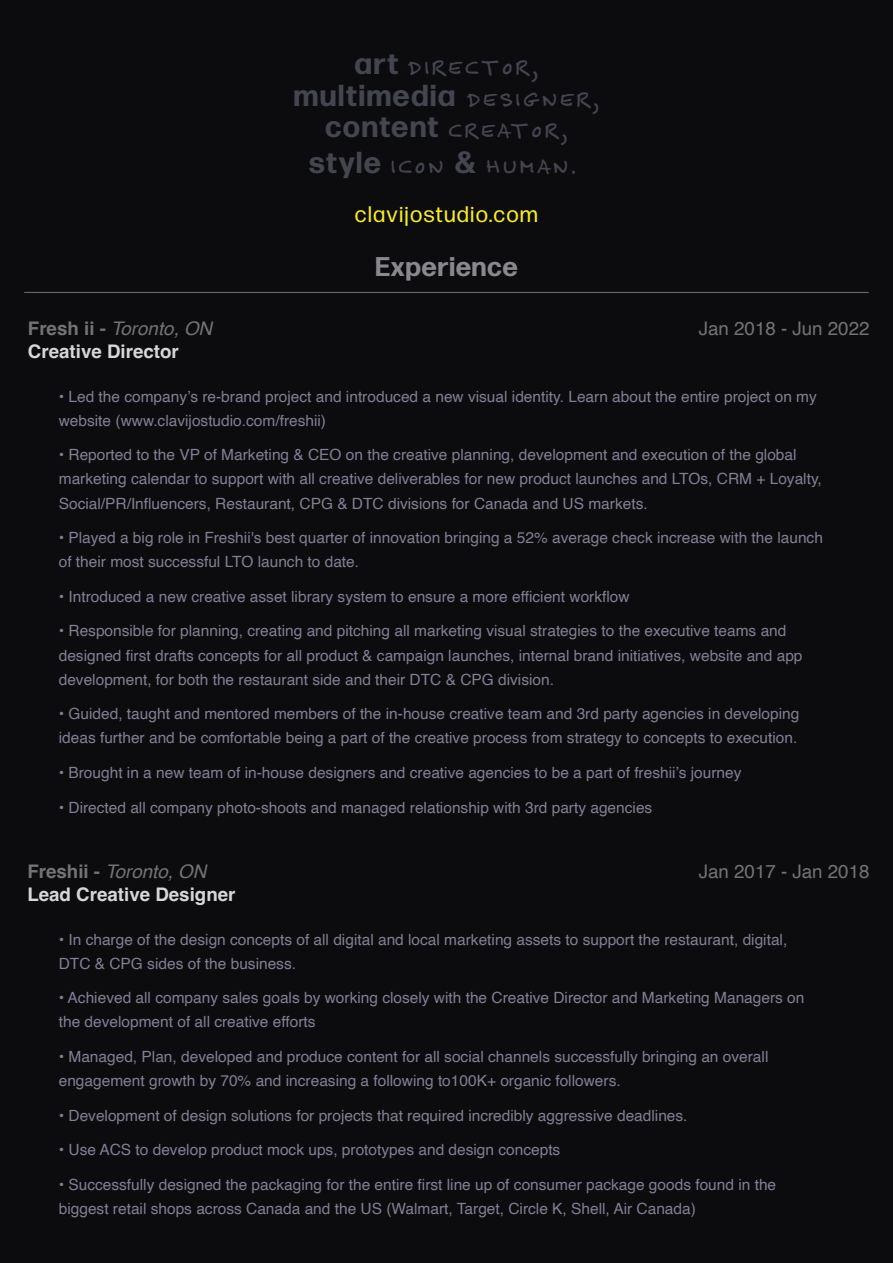
<style>
.page{position:relative;width:893px;height:1263px;background:#0c0b0e}
.page>*{position:absolute;margin:0;border:0;box-sizing:border-box;transform-origin:0 0}
.t1{font:30.3px/35.8px "Felt Tip Senior";letter-spacing:.06em;color:#43454f;text-align:center}
.t2{font:700 30.3px "Forma DJR Display";letter-spacing:.06em;color:#43454f}
.t3{font:700 27px "Forma DJR Display";letter-spacing:.04em;color:#89888d}
.t4{font:22.5px "Forma DJR Display";letter-spacing:.08em;color:#f6ed21}
.t5{font:700 18.75px/22.5px "Helvetica";color:#d6d7d8}
.t6{font:18.75px "Helvetica";color:#737375}
.t7{font:15.45px/24.2px "Helvetica";color:#818094}
.s1{font-family:"Forma DJR Display";font-weight:700}
.s2{font-family:"Felt Tip Senior";font-weight:400}
.s3{color:#737375}
.s4{font-weight:400;font-style:italic;color:#737375}
</style>
<div class="page">
<hr style="left:24px;top:292px;width:845px;height:1px;background:#666">
<h1 class="t1" style="left:355px;top:51px;width:186px"><span class="s1">art</span> DIRECTOR,</h1>
<h1 class="t2" style="left:294px;top:76px;width:308px">multimedia <span class="s2">DESIGNER,</span></h1>
<h1 class="t1" style="left:309px;top:114px;width:270px"><span class="s1">content</span> CREATOR, <span class="s1">style</span> ICON <span class="s1">&amp;</span> HUMAN.</h1>
<h3 class="t4" style="left:355px;top:200px;width:184px">clavijostudio.com</h3>
<h2 class="t3" style="left:375px;top:250px;width:144px">Experience</h2>
<p class="t5" style="left:28px;top:319px;width:186px"><span class="s3">Fresh ii -</span> <span class="s4">Toronto, ON<br></span>Creative Director</p>
<p class="t6" style="left:699px;top:314px;width:172px">Jan 2018 - Jun 2022</p>
<p class="t7" style="left:59px;top:385px;width:760px">• Led the company’s re-brand project and introduced a new visual identity. Learn about the entire project on my website (www.clavijostudio.com/freshii)</p>
<p class="t7" style="left:59px;top:443px;width:765px">• Reported to the VP of Marketing &amp; CEO on the creative planning, development and execution of the global marketing calendar to support with all creative deliverables for new product launches and LTOs, CRM + Loyalty,<br>Social/PR/Influencers, Restaurant, CPG &amp; DTC divisions for Canada and US markets.</p>
<p class="t7" style="left:59px;top:526px;width:766px">• Played a big role in Freshii's best quarter of innovation bringing a 52% average check increase with the launch of their most successful LTO launch to date.</p>
<p class="t7" style="left:59px;top:585px;width:572px">• Introduced a new creative asset library system to ensure a more efficient workflow</p>
<p class="t7" style="left:59px;top:619px;width:745px">• Responsible for planning, creating and pitching all marketing visual strategies to the executive teams and designed first drafts concepts for all product &amp; campaign launches, internal brand initiatives, website and app development, for both the restaurant side and their DTC &amp; CPG division.</p>
<p class="t7" style="left:59px;top:702px;width:742px">• Guided, taught and mentored members of the in-house creative team and 3rd party agencies in developing ideas further and be comfortable being a part of the creative process from strategy to concepts to execution.</p>
<p class="t7" style="left:59px;top:761px;width:684px">• Brought in a new team of in-house designers and creative agencies to be a part of freshii’s journey</p>
<p class="t7" style="left:59px;top:795px;width:595px">• Directed all company photo-shoots and managed relationship with 3rd party agencies</p>
<p class="t5" style="left:27px;top:862px;width:210px"><span class="s3">Freshii -</span> <span class="s4">Toronto, ON<br></span>Lead Creative Designer</p>
<p class="t6" style="left:699px;top:857px;width:172px">Jan 2017 - Jan 2018</p>
<p class="t7" style="left:59px;top:927px;width:730px">• In charge of the design concepts of all digital and local marketing assets to support the restaurant, digital,<br>DTC &amp; CPG sides of the business.</p>
<p class="t7" style="left:59px;top:986px;width:747px">• Achieved all company sales goals by working closely with the Creative Director and Marketing Managers on the development of all creative efforts</p>
<p class="t7" style="left:59px;top:1045px;width:711px">• Managed, Plan, developed and produce content for all social channels successfully bringing an overall engagement growth by 70% and increasing a following to100K+ organic followers.</p>
<p class="t7" style="left:59px;top:1104px;width:630px">• Development of design solutions for projects that required incredibly aggressive deadlines.</p>
<p class="t7" style="left:59px;top:1138px;width:503px">• Use ACS to develop product mock ups, prototypes and design concepts</p>
<p class="t7" style="left:59px;top:1173px;width:719px">• Successfully designed the packaging for the entire first line up of consumer package goods found in the biggest retail shops across Canada and the US (Walmart, Target, Circle K, Shell, Air Canada)</p>
</div>
